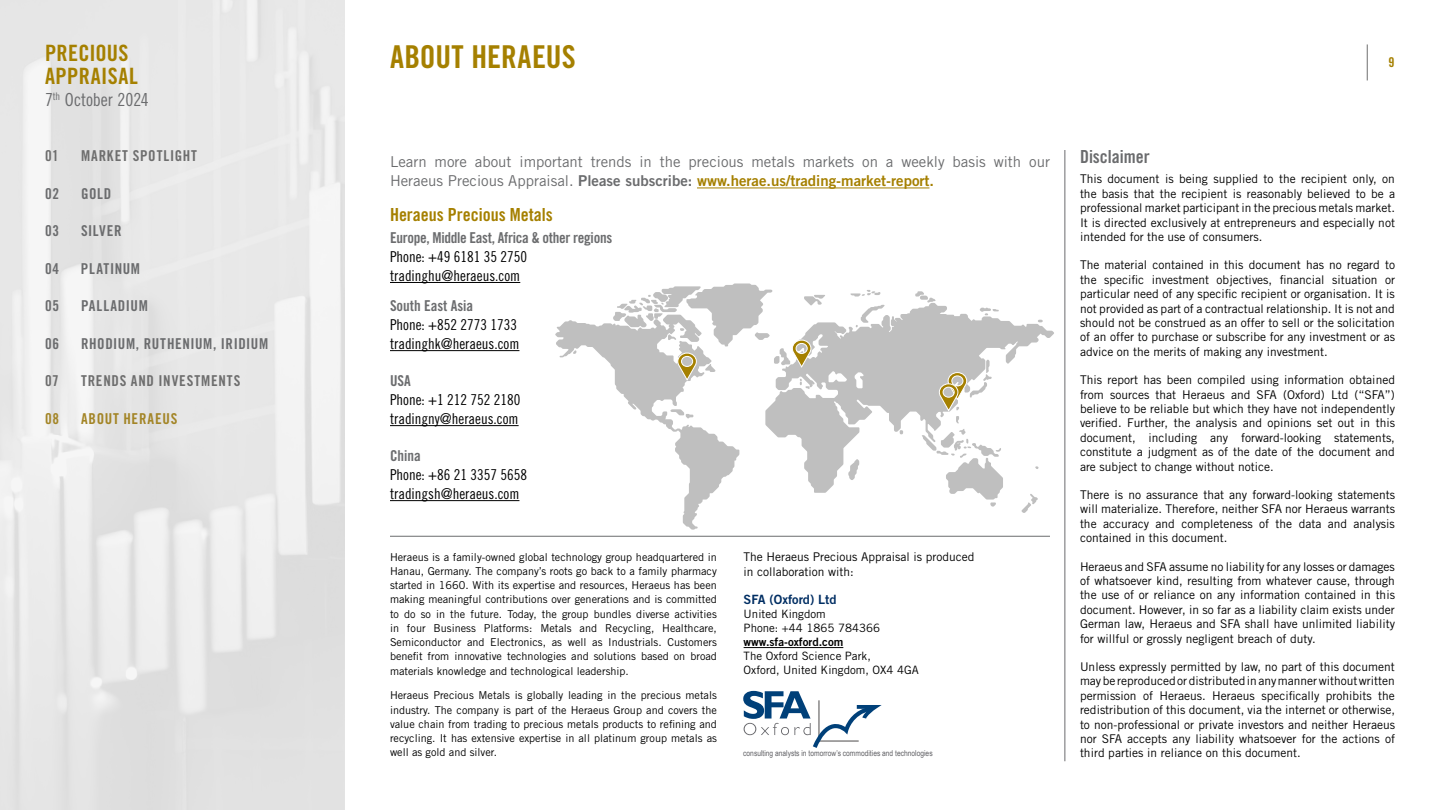
<style>
.page{position:relative;width:1440px;height:810px;background:#fff}
.page>*{position:absolute;margin:0;border:0;box-sizing:border-box;transform-origin:0 0}
.t1{font:31.5px "Trade Gothic LT Std Bd Cn 20";letter-spacing:.005em;color:#a58000}
.t2{font:22.5px/22.5px "Trade Gothic LT Std Bd Cn 20";letter-spacing:.015em;color:#a58000}
.t3{font:18px "Trade Gothic LT Std Bd Cn 20";color:#a58000}
.t4{font:18px "Trade Gothic LT Std Cn 18";letter-spacing:-.005em;color:#6b6c6e}
.t5{font:18px "Trade Gothic LT Std Bd Cn 20";color:#6b6c6e}
.t6{font:15px/18.8px "Trade Gothic LT Std Cn 18";color:#000}
.t7{font:15px "Trade Gothic LT Std";color:#6b6c6e}
.t8{font:15px "Trade Gothic LT Std Bd 2";color:#a58000}
.t9{font:15px "Trade Gothic LT Std Bd Cn 20";letter-spacing:.03em;color:#6b6c6e}
.t10{font:15px "Trade Gothic LT Std Bd Cn 20";letter-spacing:.055em;color:#6e6e6e}
.t11{font:15px "Trade Gothic LT Std Bd Cn 20";letter-spacing:-.02em;color:#6b6c6e}
.t12{font:15px "Trade Gothic LT Std Bd Cn 20";letter-spacing:.05em;color:#a38527}
.t13{font:15px "Trade Gothic LT Std Bd Cn 20";color:#6b6c6e}
.t14{font:15px "Trade Gothic LT Std Bd Cn 20";letter-spacing:.05em;color:#6b6c6e}
.t15{font:13.5px "Trade Gothic LT Std Bd Cn 20";color:#a58000}
.t16{font:12.75px "Trade Gothic LT Std Bd 2";color:#002e63}
.t17{font:12px/14.4px "Trade Gothic LT Std";color:#000;text-align:justify}
.t18{font:11.48px/14.1px "Trade Gothic LT Std";color:#000}
.t19{font:11.48px "Trade Gothic LT Std Bd 2";color:#000}
.t20{font:10.88px/14.2px "Trade Gothic LT Std";color:#000;text-align:justify}
.t21{font:8.18px "Arial Narrow";color:#626266}
.s1{font-family:"Trade Gothic LT Std";color:#6b6c6e}
.s2{color:#6b6c6e}
</style>
<div class="page">
<hr style="left:1367px;top:44px;width:1px;height:36px;background:#6e6e6e">
<div style="left:0;top:0;width:345px;height:810px;background:linear-gradient(to right,#e8e8e8,#e7e7e7)"></div>
<hr style="left:744px;top:647px;width:99px;height:1px;background:#000">
<hr style="left:390px;top:282px;width:130px;height:1px;background:#000">
<hr style="left:390px;top:350px;width:129px;height:1px;background:#000">
<hr style="left:390px;top:425px;width:129px;height:1px;background:#000">
<hr style="left:390px;top:500px;width:129px;height:1px;background:#000">
<svg style="left:825px;top:303px;width:229px;height:190px"></svg>
<svg style="left:1021px;top:494px;width:17px;height:19px"></svg>
<svg style="left:900px;top:430px;width:3px;height:5px"></svg>
<svg style="left:915px;top:291px;width:21px;height:12px"></svg>
<svg style="left:980px;top:307px;width:19px;height:8px"></svg>
<svg style="left:1035px;top:466px;width:4px;height:3px"></svg>
<svg style="left:850px;top:290px;width:30px;height:7px"></svg>
<hr style="left:1065px;top:150px;width:1px;height:611px;background:#6b6c6e">
<svg style="left:743px;top:691px;width:139px;height:57px"></svg>
<hr style="left:390px;top:536px;width:660px;height:1px;background:#6b6c6e">
<hr style="left:697px;top:188px;width:232px;height:1px;background:#a58000">
<svg style="left:555px;top:283px;width:270px;height:247px"></svg>
<svg style="left:922px;top:360px;width:81px;height:147px"></svg>
<h2 class="t2" style="left:45px;top:42px;width:94px">PRECIOUS<br>APPRAISAL</h2>
<h3 class="t4" style="left:45px;top:89px;width:105px">7<sup>th</sup> October 2024</h3>
<p class="t10" style="left:45px;top:147px;width:15px">01</p>
<p class="t10" style="left:81px;top:147px;width:117px">MARKET SPOTLIGHT</p>
<p class="t9" style="left:45px;top:184px;width:16px">02</p>
<p class="t9" style="left:81px;top:184px;width:32px">GOLD</p>
<p class="t9" style="left:45px;top:222px;width:16px">03</p>
<p class="t9" style="left:81px;top:222px;width:42px">SILVER</p>
<p class="t9" style="left:45px;top:259px;width:16px">04</p>
<p class="t9" style="left:81px;top:259px;width:61px">PLATINUM</p>
<p class="t9" style="left:45px;top:297px;width:16px">05</p>
<p class="t14" style="left:81px;top:297px;width:68px">PALLADIUM</p>
<p class="t9" style="left:45px;top:334px;width:16px">06</p>
<p class="t9" style="left:81px;top:334px;width:189px">RHODIUM, RUTHENIUM, IRIDIUM</p>
<p class="t10" style="left:45px;top:372px;width:15px">07</p>
<p class="t10" style="left:81px;top:372px;width:161px">TRENDS AND INVESTMENTS</p>
<p class="t12" style="left:45px;top:409px;width:16px">08</p>
<p class="t12" style="left:81px;top:409px;width:98px">ABOUT HERAEUS</p>
<h1 class="t1" style="left:390px;top:37px;width:187px">ABOUT HERAEUS</h1>
<p class="t15" style="left:1388px;top:54px;width:7px">9</p>
<p class="t7" style="left:390px;top:153px;width:662px">Learn more about important trends in the precious metals markets on a weekly basis with our</p>
<p class="t8" style="left:390px;top:171px;width:546px"><span class="s1">Heraeus Precious Appraisal.</span> <span class="s2">Please subscribe:</span> www.herae.us/trading-market-report.</p>
<h3 class="t3" style="left:390px;top:203px;width:164px">Heraeus Precious Metals</h3>
<p class="t11" style="left:390px;top:229px;width:224px">Europe, Middle East, Africa &amp; other regions</p>
<p class="t6" style="left:390px;top:247px;width:139px">Phone: +49 6181 35 2750 tradinghu@heraeus.com</p>
<p class="t13" style="left:390px;top:297px;width:85px">South East Asia</p>
<p class="t6" style="left:390px;top:315px;width:131px">Phone: +852 2773 1733 tradinghk@heraeus.com</p>
<p class="t9" style="left:390px;top:372px;width:22px">USA</p>
<p class="t6" style="left:390px;top:390px;width:132px">Phone: +1 212 752 2180 tradingny@heraeus.com</p>
<p class="t9" style="left:390px;top:447px;width:32px">China</p>
<p class="t6" style="left:390px;top:465px;width:139px">Phone: +86 21 3357 5658 tradingsh@heraeus.com</p>
<p class="t20" style="left:390px;top:549px;width:328px">Heraeus is a family-owned global technology group headquartered in Hanau, Germany. The company’s roots go back to a family pharmacy started in 1660. With its expertise and resources, Heraeus has been making meaningful contributions over generations and is committed to do so in the future. Today, the group bundles diverse activities in four Business Platforms: Metals and Recycling, Healthcare, Semiconductor and Electronics, as well as Industrials. Customers benefit from innovative technologies and solutions based on broad materials knowledge and technological leadership.</p>
<p class="t20" style="left:390px;top:688px;width:328px">Heraeus Precious Metals is globally leading in the precious metals industry. The company is part of the Heraeus Group and covers the value chain from trading to precious metals products to refining and recycling. It has extensive expertise in all platinum group metals as well as gold and silver.</p>
<p class="t17" style="left:744px;top:550px;width:232px">The Heraeus Precious Appraisal is produced in collaboration with:</p>
<p class="t16" style="left:744px;top:591px;width:95px">SFA (Oxford) Ltd</p>
<p class="t18" style="left:744px;top:607px;width:138px">United Kingdom<br>Phone: +44 1865 784366</p>
<p class="t19" style="left:744px;top:635px;width:101px">www.sfa-oxford.com</p>
<p class="t18" style="left:744px;top:649px;width:177px">The Oxford Science Park,<br>Oxford, United Kingdom, OX4 4GA</p>
<p class="t21" style="left:743px;top:747px;width:191px">consulting analysts in tomorrow’s commodities and technologies</p>
<h3 class="t5" style="left:1080px;top:146px;width:71px">Disclaimer</h3>
<p class="t17" style="left:1080px;top:172px;width:317px">This document is being supplied to the recipient only, on the basis that the recipient is reasonably believed to be a professional market participant in the precious metals market.<br>It is directed exclusively at entrepreneurs and especially not intended for the use of consumers.</p>
<p class="t17" style="left:1080px;top:258px;width:317px">The material contained in this document has no regard to the specific investment objectives, financial situation or particular need of any specific recipient or organisation. It is not provided as part of a contractual relationship. It is not and should not be construed as an offer to sell or the solicitation of an offer to purchase or subscribe for any investment or as advice on the merits of making any investment.</p>
<p class="t17" style="left:1080px;top:373px;width:317px">This report has been compiled using information obtained from sources that Heraeus and SFA (Oxford) Ltd (“SFA”) believe to be reliable but which they have not independently verified. Further, the analysis and opinions set out in this document, including any forward-looking statements, constitute a judgment as of the date of the document and are subject to change without notice.</p>
<p class="t17" style="left:1080px;top:487px;width:317px">There is no assurance that any forward-looking statements will materialize. Therefore, neither SFA nor Heraeus warrants the accuracy and completeness of the data and analysis contained in this document.</p>
<p class="t17" style="left:1080px;top:559px;width:316px">Heraeus and SFA assume no liability for any losses or damages of whatsoever kind, resulting from whatever cause, through the use of or reliance on any information contained in this document. However, in so far as a liability claim exists under German law, Heraeus and SFA shall have unlimited liability for willful or grossly negligent breach of duty.</p>
<p class="t17" style="left:1080px;top:659px;width:317px">Unless expressly permitted by law, no part of this document may be reproduced or distributed in any manner without written permission of Heraeus. Heraeus specifically prohibits the redistribution of this document, via the internet or otherwise, to non-professional or private investors and neither Heraeus nor SFA accepts any liability whatsoever for the actions of third parties in reliance on this document.</p>
</div>
